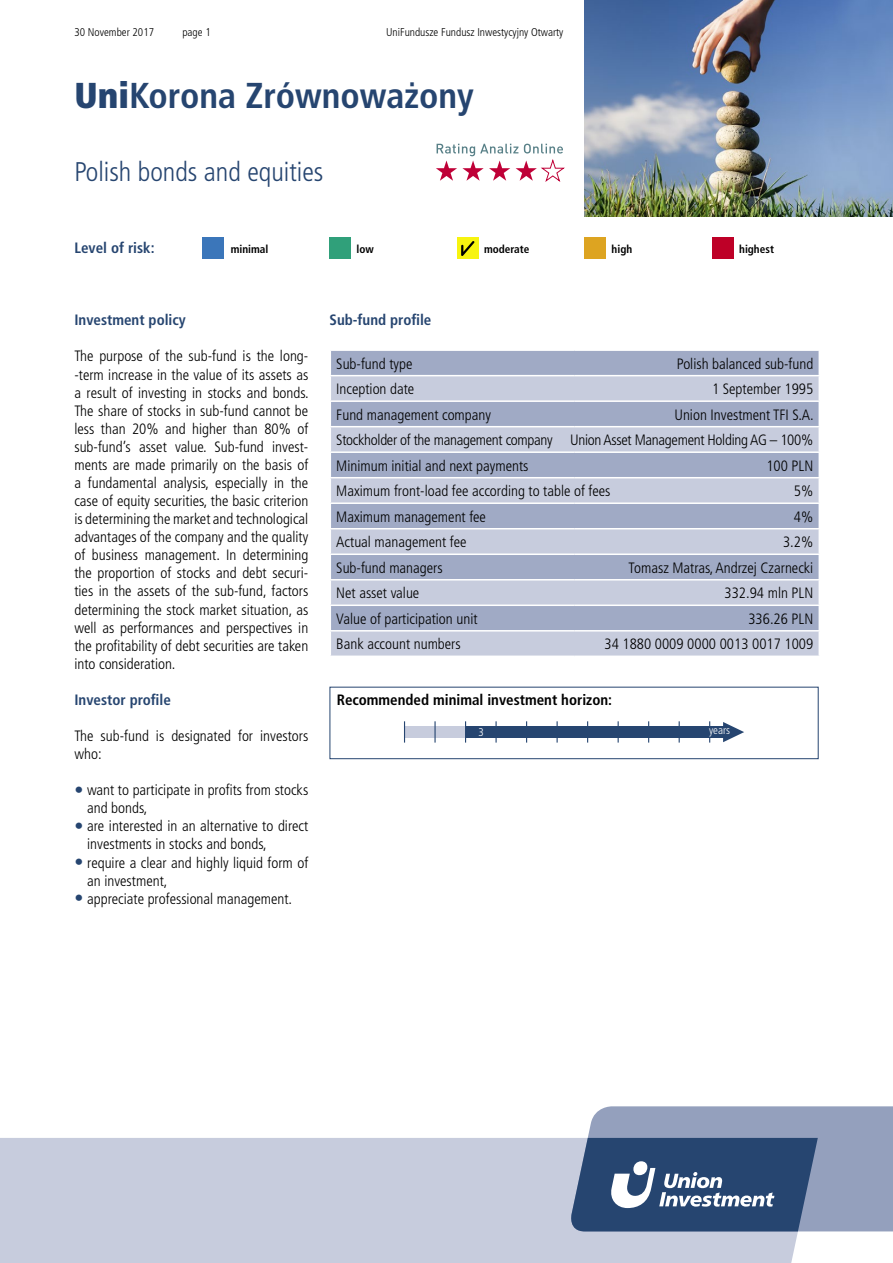
<style>
.page{position:relative;width:893px;height:1263px;background:#fff}
.page>*{position:absolute;margin:0;border:0;box-sizing:border-box;transform-origin:0 0}
.t1{font:700 condensed 36px "Frutiger LT Pro";color:#264570}
.t2{font:300 condensed 27px "Frutiger LT Pro";color:#264570}
.t3{font:300 condensed 15px/18px "Frutiger LT Pro";color:#000}
.t4{font:700 condensed 15px "Frutiger LT Pro";color:#264570}
.t5{font:700 condensed 15px "Frutiger LT Pro";color:#000}
.t6{font:300 condensed 11.25px "Frutiger LT Pro";color:#000}
.t7{font:700 condensed 11.25px "Frutiger LT Pro";color:#000}
.t8{font:300 condensed 11.25px "Frutiger LT Pro";color:#fff}
.s1{font-weight:900}
.s2{font-size:18px;color:#264570}
</style>
<div class="page">
<div style="left:202px;top:238px;width:21px;height:21px;background:#3b76ba"></div>
<div style="left:330px;top:238px;width:21px;height:21px;background:#30a07a"></div>
<div style="left:457px;top:238px;width:21px;height:21px;background:#f7f410"></div>
<svg style="left:461px;top:241px;width:13px;height:15px"></svg>
<div style="left:585px;top:238px;width:21px;height:21px;background:#dda421"></div>
<div style="left:712px;top:238px;width:21px;height:21px;background:#be0027"></div>
<div style="left:0;top:1138px;width:818px;height:125px;background:#c7ccdd"></div>
<svg style="left:568px;top:1106px;width:325px;height:125px;background:#6a7d9e"></svg>
<svg style="left:436px;top:144px;width:128px;height:38px"></svg>
<img style="left:585px;top:0;width:308px;height:217px">
<div style="left:330px;top:687px;width:489px;height:72px;border:1px solid #264570"></div>
<div style="left:331px;top:351px;width:488px;height:24px;background:#a0aac5"></div>
<svg style="left:331px;top:376px;width:488px;height:279px;background:#b6bdd2"></svg>
<hr style="left:330px;top:400px;width:245px;height:2px;background:#fff">
<hr style="left:575px;top:400px;width:245px;height:2px;background:#fff">
<hr style="left:330px;top:426px;width:245px;height:1px;background:#fff">
<hr style="left:575px;top:426px;width:245px;height:1px;background:#fff">
<hr style="left:330px;top:451px;width:245px;height:2px;background:#fff">
<hr style="left:575px;top:451px;width:245px;height:2px;background:#fff">
<hr style="left:330px;top:477px;width:245px;height:1px;background:#fff">
<hr style="left:575px;top:477px;width:245px;height:1px;background:#fff">
<hr style="left:330px;top:502px;width:245px;height:2px;background:#fff">
<hr style="left:575px;top:502px;width:245px;height:2px;background:#fff">
<hr style="left:330px;top:528px;width:245px;height:1px;background:#fff">
<hr style="left:575px;top:528px;width:245px;height:1px;background:#fff">
<hr style="left:330px;top:553px;width:245px;height:2px;background:#fff">
<hr style="left:575px;top:553px;width:245px;height:2px;background:#fff">
<hr style="left:330px;top:579px;width:245px;height:1px;background:#fff">
<hr style="left:330px;top:604px;width:245px;height:2px;background:#fff">
<hr style="left:330px;top:630px;width:245px;height:1px;background:#fff">
<hr style="left:575px;top:630px;width:245px;height:1px;background:#fff">
<hr style="left:575px;top:579px;width:245px;height:1px;background:#fff">
<hr style="left:575px;top:604px;width:245px;height:2px;background:#fff">
<div style="left:404px;top:726px;width:320px;height:12px;background:#264570"></div>
<div style="left:404px;top:726px;width:62px;height:12px;background:#c7ccdd"></div>
<svg style="left:723px;top:722px;width:21px;height:20px"></svg>
<svg style="left:404px;top:721px;width:1px;height:22px"></svg>
<hr style="left:434px;top:721px;width:2px;height:22px;background:#264570">
<svg style="left:465px;top:721px;width:1px;height:22px"></svg>
<hr style="left:495px;top:721px;width:2px;height:22px;background:#264570">
<p class="t6" style="left:74px;top:26px;width:81px">30 November 2017</p>
<p class="t6" style="left:182px;top:26px;width:30px">page 1</p>
<p class="t6" style="left:386px;top:26px;width:179px">UniFundusze Fundusz Inwestycyjny Otwarty</p>
<h1 class="t1" style="left:74px;top:75px;width:401px"><span class="s1">Uni</span>Korona Zrównoważony</h1>
<h2 class="t2" style="left:74px;top:156px;width:251px">Polish bonds and equities</h2>
<p class="t4" style="left:74px;top:239px;width:82px">Level of risk:</p>
<p class="t7" style="left:231px;top:242px;width:39px">minimal</p>
<p class="t7" style="left:356px;top:242px;width:19px">low</p>
<p class="t7" style="left:484px;top:242px;width:47px">moderate</p>
<p class="t7" style="left:612px;top:242px;width:22px">high</p>
<p class="t7" style="left:739px;top:242px;width:36px">highest</p>
<p class="t4" style="left:74px;top:311px;width:113px">Investment policy</p>
<p class="t3" style="left:74px;top:347px;width:236px;text-align:justify">The purpose of the sub-fund is the long--term increase in the value of its assets as a result of investing in stocks and bonds.<br>The share of stocks in sub-fund cannot be less than 20% and higher than 80% of sub-fund’s asset value. Sub-fund invest&shy;ments are made primarily on the basis of a fundamental analysis, especially in the case of equity securities, the basic criterion is determining the market and technological advantages of the company and the quality of business management. In determining the proportion of stocks and debt securi&shy;ties in the assets of the sub-fund, factors determining the stock market situation, as well as performances and perspectives in the profitability of debt securities are taken into consideration.</p>
<p class="t4" style="left:74px;top:691px;width:98px">Investor profi le</p>
<p class="t3" style="left:74px;top:727px;width:235px">The sub-fund is designated for investors who:</p>
<p class="t3" style="left:87px;top:781px;width:223px;text-indent:-13px"><span class="s2">•</span> want to participate in profits from stocks and bonds,</p>
<p class="t3" style="left:87px;top:817px;width:223px;text-indent:-13px"><span class="s2">•</span> are interested in an alternative to direct investments in stocks and bonds,</p>
<p class="t3" style="left:87px;top:853px;width:223px;text-indent:-13px"><span class="s2">•</span> require a clear and highly liquid form of an investment,</p>
<p class="t3" style="left:74px;top:890px;width:219px"><span class="s2">•</span> appreciate professional management.</p>
<p class="t4" style="left:330px;top:311px;width:103px">Sub-fund profile</p>
<p class="t3" style="left:336px;top:354px;width:78px">Sub-fund type</p>
<p class="t3" style="left:677px;top:354px;width:138px">Polish balanced sub-fund</p>
<p class="t3" style="left:336px;top:380px;width:80px">Inception date</p>
<p class="t3" style="left:712px;top:380px;width:103px">1 September 1995</p>
<p class="t3" style="left:336px;top:405px;width:156px">Fund management company</p>
<p class="t3" style="left:336px;top:402px;width:479px;line-height:25.5px;text-align:justify;text-indent:338px">Union Investment TFI S.A.<br>Stockholder of the management company Union Asset Management Holding AG – 100% Minimum initial and next payments</p>
<p class="t3" style="left:766px;top:457px;width:48px">100 PLN</p>
<p class="t3" style="left:336px;top:482px;width:276px">Maximum front-load fee according to table of fees</p>
<p class="t3" style="left:794px;top:482px;width:21px">5%</p>
<p class="t3" style="left:336px;top:508px;width:151px">Maximum management fee</p>
<p class="t3" style="left:794px;top:508px;width:21px">4%</p>
<p class="t3" style="left:336px;top:533px;width:132px">Actual management fee</p>
<p class="t3" style="left:783px;top:533px;width:32px">3.2%</p>
<p class="t3" style="left:336px;top:559px;width:108px">Sub-fund managers</p>
<p class="t3" style="left:628px;top:559px;width:186px">Tomasz Matras, Andrzej Czarnecki</p>
<p class="t3" style="left:336px;top:584px;width:85px">Net asset value</p>
<p class="t3" style="left:724px;top:584px;width:90px">332.94 mln PLN</p>
<p class="t3" style="left:336px;top:610px;width:143px">Value of participation unit</p>
<p class="t3" style="left:748px;top:610px;width:66px">336.26 PLN</p>
<p class="t3" style="left:336px;top:635px;width:126px">Bank account numbers</p>
<p class="t3" style="left:604px;top:635px;width:210px">34 1880 0009 0000 0013 0017 1009</p>
<p class="t5" style="left:337px;top:691px;width:277px">Recommended minimal investment horizon:</p>
<p class="t8" style="left:478px;top:726px;width:7px">3</p>
<p class="t8" style="left:709px;top:724px;width:23px">years</p>
</div>
